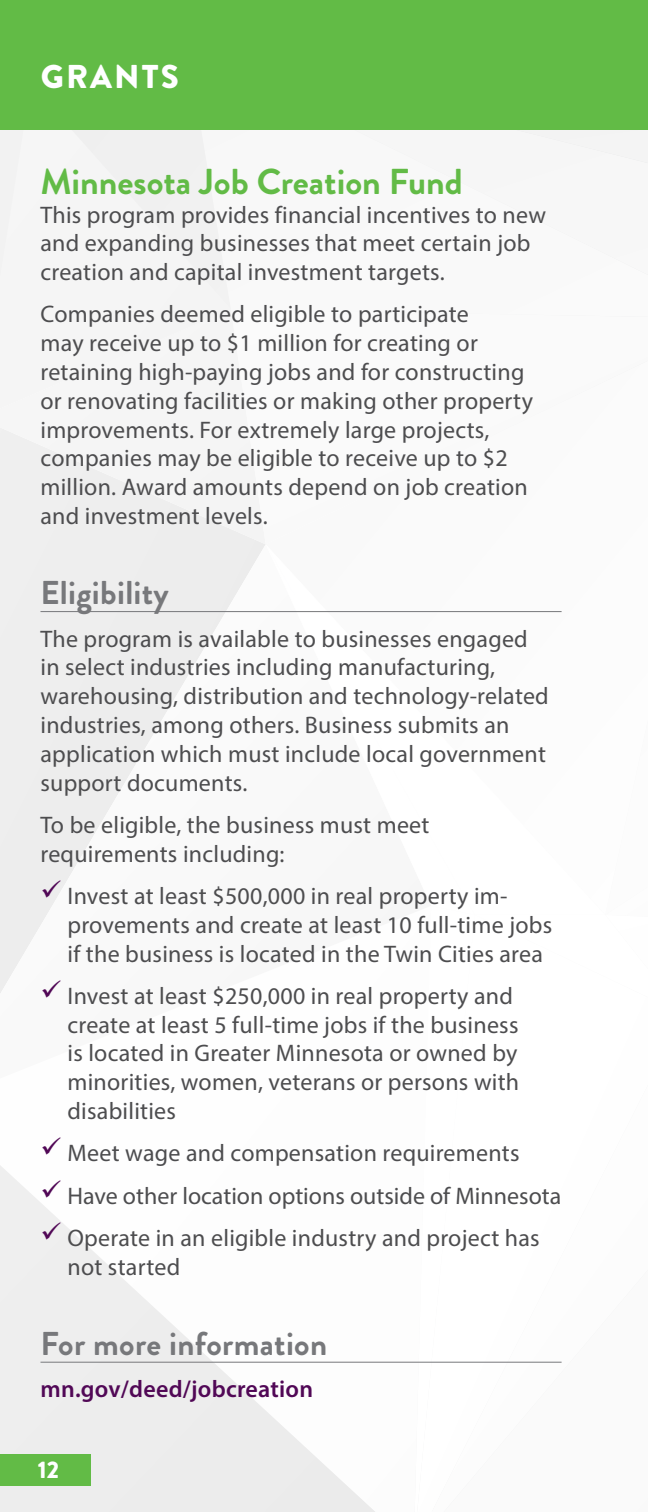
<style>
.page{position:relative;width:648px;height:1512px;background:#fff}
.page>*{position:absolute;margin:0;border:0;box-sizing:border-box;transform-origin:0 0}
.t1{font:700 36px "Brandon Grotesque";color:#62bb46}
.t2{font:700 33px "Brandon Grotesque";letter-spacing:.01em;color:#77787b}
.t3{font:900 33px "Brandon Grotesque";letter-spacing:.065em;color:#fff}
.t4{font:24px/28.8px "Myriad Pro";letter-spacing:.01em;color:#4d4d4f}
.t5{font:600 24px "Myriad Pro";letter-spacing:.01em;color:#510856}
.t6{font:900 24px "Brandon Grotesque";color:#fff}
</style>
<div class="page">
<div style="left:0;top:428px;width:231px;height:116px;background:#efefef"></div>
<div style="left:231px;top:441px;width:34px;height:103px;background:#f4f4f4"></div>
<svg style="left:0;top:544px;width:266px;height:449px"></svg>
<div style="left:517px;top:130px;width:131px;height:33px;background:#f4f4f4"></div>
<div style="left:23px;top:130px;width:207px;height:225px;background:#f5f5f5"></div>
<div style="left:72px;top:130px;width:159px;height:179px;background:#f5f5f5"></div>
<svg style="left:0;top:1166px;width:405px;height:346px"></svg>
<div style="left:0;top:130px;width:23px;height:146px;background:#f2f2f2"></div>
<div style="left:0;top:1455px;width:90px;height:31px;background:#62bb46"></div>
<div style="left:0;top:0;width:648px;height:130px;background:#62bb46"></div>
<hr style="left:40px;top:611px;width:522px;height:1px;background:#77787b">
<hr style="left:40px;top:1362px;width:522px;height:1px;background:#77787b">
<svg style="left:42px;top:880px;width:19px;height:18px"></svg>
<svg style="left:42px;top:980px;width:19px;height:13px"></svg>
<svg style="left:42px;top:1180px;width:19px;height:17px"></svg>
<svg style="left:42px;top:1222px;width:19px;height:18px"></svg>
<h2 class="t3" style="left:41px;top:53px;width:140px">GRANTS</h2>
<h2 class="t1" style="left:40px;top:156px;width:424px">Minnesota Job Creation Fund</h2>
<p class="t4" style="left:40px;top:200px;width:507px">This program provides financial incentives to new and expanding businesses that meet certain job creation and capital investment targets.</p>
<p class="t4" style="left:40px;top:300px;width:494px">Companies deemed eligible to participate<br>may receive up to $1 million for creating or retaining high-paying jobs and for constructing or renovating facilities or making other property improvements. For extremely large projects, companies may be eligible to receive up to $2 million. Award amounts depend on job creation and investment levels.</p>
<h3 class="t2" style="left:40px;top:570px;width:130px">Eligibility</h3>
<p class="t4" style="left:40px;top:624px;width:510px">The program is available to businesses engaged in select industries including manufacturing, warehousing, distribution and technology-related industries, among others. Business submits an application which must include local government support documents.</p>
<p class="t4" style="left:40px;top:810px;width:391px">To be eligible, the business must meet requirements including:</p>
<p class="t4" style="left:68px;top:881px;width:486px">Invest at least $500,000 in real property im&shy;provements and create at least 10 full-time jobs if the business is located in the Twin Cities area</p>
<p class="t4" style="left:68px;top:981px;width:453px">Invest at least $250,000 in real property and create at least 5 full-time jobs if the business is located in Greater Minnesota or owned by minorities, women, veterans or persons with disabilities</p>
<p class="t4" style="left:68px;top:1138px;width:454px">Meet wage and compensation requirements</p>
<p class="t4" style="left:68px;top:1181px;width:495px">Have other location options outside of Minnesota</p>
<p class="t4" style="left:68px;top:1223px;width:474px">Operate in an eligible industry and project has not started</p>
<h3 class="t2" style="left:40px;top:1320px;width:288px">For more information</h3>
<p class="t5" style="left:40px;top:1374px;width:274px">mn.gov/deed/jobcreation</p>
<p class="t6" style="left:38px;top:1453px;width:23px">12</p>
</div>
